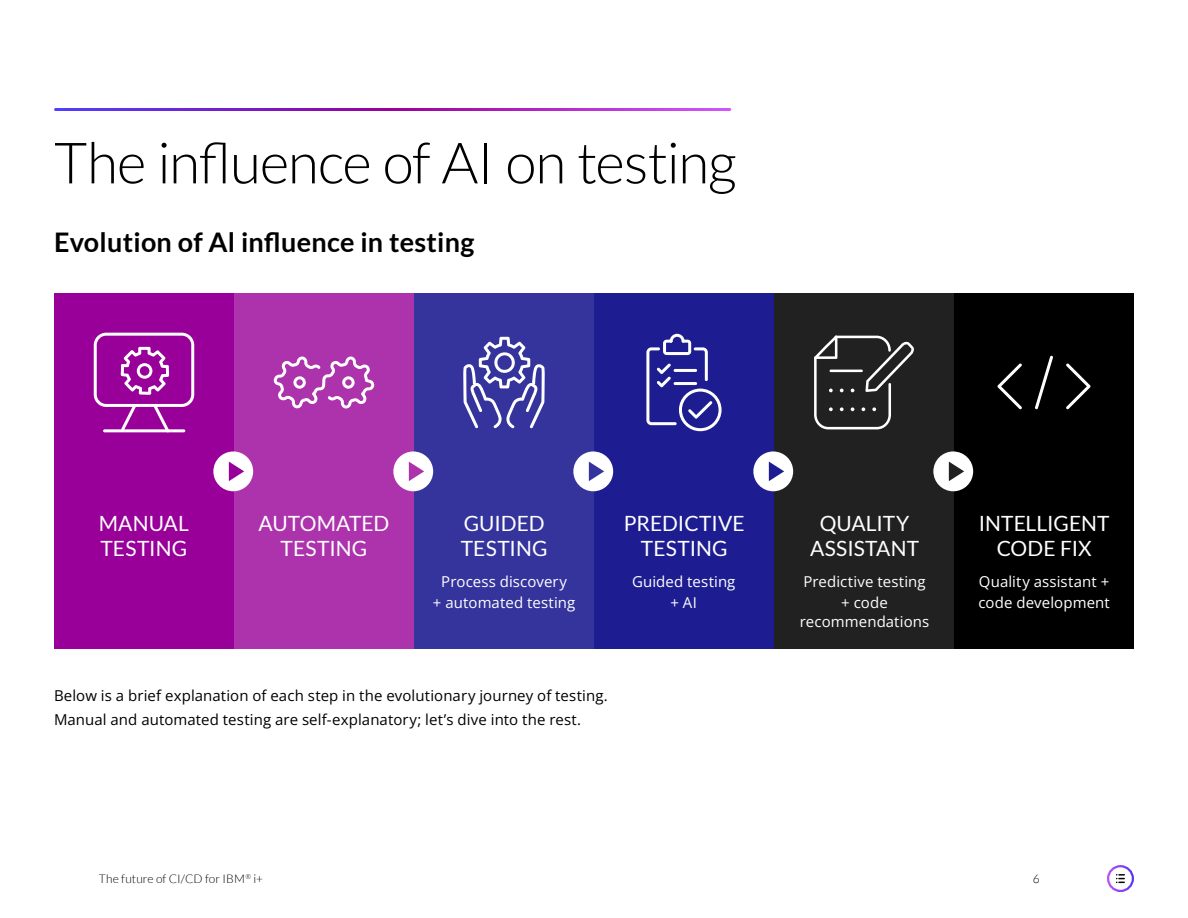
<style>
.page{position:relative;width:1188px;height:918px;background:#fff}
.page>*{position:absolute;margin:0;border:0;box-sizing:border-box;transform-origin:0 0}
.t1{font:300 57px "Lato";letter-spacing:-.015em;color:#000}
.t2{font:700 27px "Lato";letter-spacing:.01em;color:#000}
.t3{font:21px/25.2px "Lato";letter-spacing:.005em;color:#fff;text-align:center}
.t4{font:15px/24px "Open Sans";letter-spacing:.005em;color:#000}
.t5{font:15px/21px "Open Sans";letter-spacing:.005em;color:#fff;text-align:center}
.t6{font:300 12px "Lato";letter-spacing:.005em;color:#000}
</style>
<div class="page">
<div style="left:54px;top:294px;width:180px;height:355px;background:#909"></div>
<div style="left:234px;top:294px;width:180px;height:355px;background:#ad33ad"></div>
<div style="left:414px;top:294px;width:180px;height:355px;background:#34349c"></div>
<div style="left:594px;top:294px;width:180px;height:355px;background:#1d1d91"></div>
<div style="left:774px;top:294px;width:180px;height:355px;background:#222121"></div>
<div style="left:954px;top:294px;width:180px;height:355px;background:#000"></div>
<div style="left:213px;top:451px;width:40px;height:40px;background:#fff;border-radius:50%"></div>
<svg style="left:229px;top:462px;width:15px;height:19px"></svg>
<div style="left:393px;top:451px;width:40px;height:40px;background:#fff;border-radius:50%"></div>
<svg style="left:409px;top:462px;width:15px;height:19px"></svg>
<div style="left:573px;top:451px;width:40px;height:40px;background:#fff;border-radius:50%"></div>
<svg style="left:589px;top:462px;width:15px;height:19px"></svg>
<div style="left:753px;top:451px;width:40px;height:40px;background:#fff;border-radius:50%"></div>
<svg style="left:769px;top:462px;width:15px;height:19px"></svg>
<div style="left:933px;top:451px;width:40px;height:40px;background:#fff;border-radius:50%"></div>
<svg style="left:949px;top:462px;width:15px;height:19px"></svg>
<svg style="left:1066px;top:363px;width:25px;height:46px"></svg>
<svg style="left:997px;top:363px;width:25px;height:46px"></svg>
<svg style="left:1035px;top:356px;width:18px;height:53px"></svg>
<svg style="left:463px;top:337px;width:82px;height:91px"></svg>
<svg style="left:646px;top:334px;width:76px;height:97px"></svg>
<svg style="left:94px;top:333px;width:100px;height:99px"></svg>
<svg style="left:274px;top:356px;width:100px;height:53px"></svg>
<svg style="left:814px;top:335px;width:100px;height:94px"></svg>
<svg style="left:1116px;top:874px;width:8px;height:9px"></svg>
<div style="left:1107px;top:865px;width:27px;height:27px;border:2px solid #fff;border-radius:50%"></div>
<h1 class="t1" style="left:54px;top:132px;width:684px">The influence of AI on testing</h1>
<h2 class="t2" style="left:54px;top:227px;width:422px">Evolution of Al influence in testing</h2>
<h3 class="t3" style="left:99px;top:511px;width:92px;text-align:left">MANUAL<br>TESTING</h3>
<h3 class="t3" style="left:259px;top:511px;width:132px">AUTOMATED<br>TESTING</h3>
<h3 class="t3" style="left:461px;top:511px;width:88px;text-align:left">GUIDED<br>TESTING</h3>
<p class="t5" style="left:433px;top:571px;width:144px">Process discovery<br>+ automated testing</p>
<p class="t5" style="left:632px;top:571px;width:105px">Guided testing + AI</p>
<p class="t5" style="left:803px;top:571px;width:124px">Predictive testing + code</p>
<p class="t5" style="left:800px;top:611px;width:131px">recommendations</p>
<h3 class="t3" style="left:624px;top:511px;width:122px">PREDICTIVE<br>TESTING</h3>
<h3 class="t3" style="left:810px;top:511px;width:111px">QUALITY<br>ASSISTANT</h3>
<h3 class="t3" style="left:979px;top:511px;width:132px">INTELLIGENT<br>CODE FIX</h3>
<p class="t5" style="left:978px;top:571px;width:133px;text-align:left">Quality assistant + code development</p>
<p class="t4" style="left:54px;top:683px;width:555px">Below is a brief explanation of each step in the evolutionary journey of testing.<br>Manual and automated testing are self-explanatory; let’s dive into the rest.</p>
<p class="t6" style="left:99px;top:873px;width:166px">The future of CI/CD for IBM<sup>®</sup> i+</p>
<p class="t6" style="left:1033px;top:873px;width:8px">6</p>
</div>
